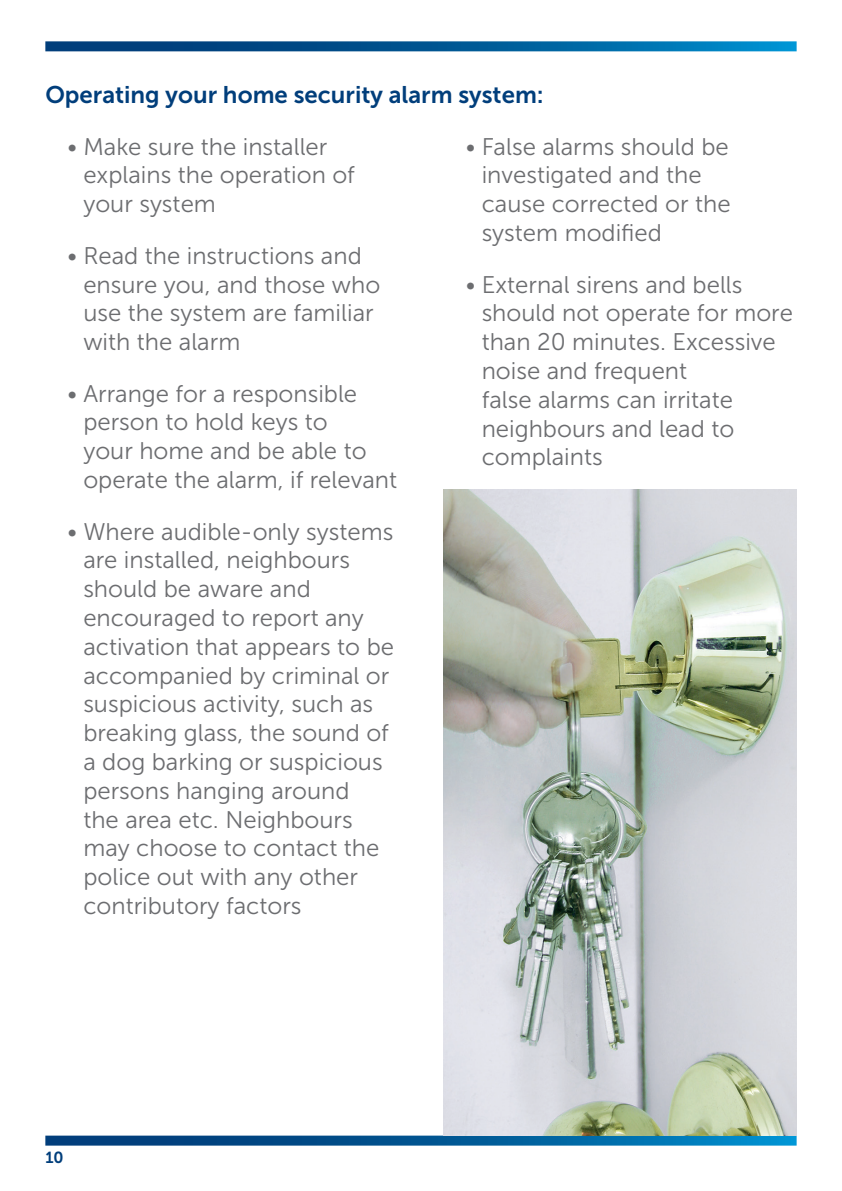
<style>
.page{position:relative;width:842px;height:1191px;background:#fff}
.page>*{position:absolute;margin:0;border:0;box-sizing:border-box;transform-origin:0 0}
.t1{font:24px/28.8px "Museo Sans 300";color:#6c6d70}
.Bold_Text{font:24px "Museo Sans 700";color:#013e7b}
.t2{font:16px "Museo Sans 700";color:#013e7b}
</style>
<div class="page">
<svg style="left:45px;top:41px;width:752px;height:10px"></svg>
<svg style="left:45px;top:1135px;width:752px;height:10px"></svg>
<img style="left:444px;top:489px;width:353px;height:646px">
<p class="Bold_Text" style="left:45px;top:81px;width:500px">Operating your home security alarm system:</p>
<p class="t1" style="left:83px;top:132px;width:273px;text-indent:-16px">• Make sure the installer explains the operation of your system</p>
<p class="t1" style="left:83px;top:241px;width:298px;text-indent:-16px">• Read the instructions and ensure you, and those who use the system are familiar with the alarm</p>
<p class="t1" style="left:83px;top:379px;width:315px;text-indent:-16px">• Arrange for a responsible person to hold keys to<br>your home and be able to operate the alarm, if relevant</p>
<p class="t1" style="left:83px;top:517px;width:312px;text-indent:-16px">• Where audible-only systems are installed, neighbours should be aware and encouraged to report any activation that appears to be accompanied by criminal or suspicious activity, such as breaking glass, the sound of a dog barking or suspicious persons hanging around<br>the area etc. Neighbours may choose to contact the police out with any other contributory factors</p>
<p class="t1" style="left:482px;top:132px;width:250px;text-indent:-16px">• False alarms should be investigated and the cause corrected or the system modified</p>
<p class="t1" style="left:482px;top:270px;width:313px;text-indent:-16px">• External sirens and bells should not operate for more than 20 minutes. Excessive noise and frequent<br>false alarms can irritate neighbours and lead to complaints</p>
<p class="t2" style="left:45px;top:1148px;width:20px">10</p>
</div>
